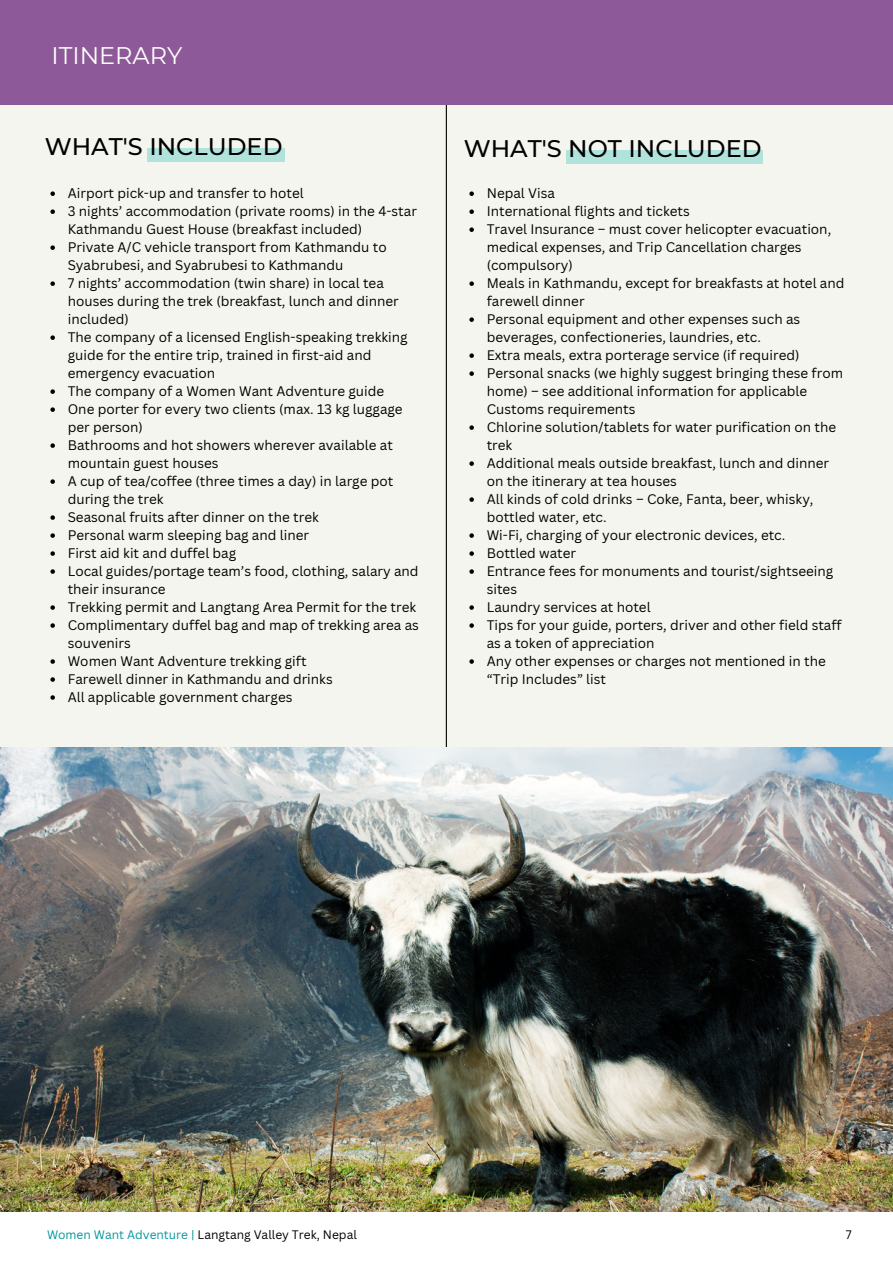
<style>
.page{position:relative;width:893px;height:1264px;background:#fff}
.page>*{position:absolute;margin:0;border:0;box-sizing:border-box;transform-origin:0 0}
.t1{font:500 24px "Montserrat";color:#000}
.t2{font:24px "Montserrat";color:#fff}
.t3{font:13.5px/18px "Canva Sans";color:#000}
.t4{font:12px "Canva Sans";color:#000}
.s1{color:#03989e}
</style>
<div class="page">
<div style="left:0;top:0;width:892px;height:1262px;background:#f5f5ef"></div>
<div style="left:148px;top:148px;width:137px;height:13px;background:#b1e3dd"></div>
<div style="left:0;top:1211px;width:892px;height:51px;background:#fff"></div>
<svg style="left:50px;top:191px;width:5px;height:5px"></svg>
<svg style="left:50px;top:209px;width:5px;height:5px"></svg>
<svg style="left:50px;top:245px;width:5px;height:5px"></svg>
<svg style="left:50px;top:281px;width:5px;height:5px"></svg>
<svg style="left:50px;top:335px;width:5px;height:5px"></svg>
<svg style="left:50px;top:389px;width:5px;height:5px"></svg>
<svg style="left:50px;top:407px;width:5px;height:5px"></svg>
<svg style="left:50px;top:443px;width:5px;height:5px"></svg>
<svg style="left:50px;top:479px;width:5px;height:5px"></svg>
<svg style="left:50px;top:515px;width:5px;height:5px"></svg>
<svg style="left:50px;top:533px;width:5px;height:5px"></svg>
<svg style="left:50px;top:551px;width:5px;height:5px"></svg>
<svg style="left:50px;top:569px;width:5px;height:5px"></svg>
<svg style="left:50px;top:605px;width:5px;height:5px"></svg>
<svg style="left:50px;top:623px;width:5px;height:4px"></svg>
<svg style="left:50px;top:659px;width:5px;height:4px"></svg>
<svg style="left:50px;top:677px;width:5px;height:4px"></svg>
<svg style="left:50px;top:695px;width:5px;height:4px"></svg>
<div style="left:566px;top:150px;width:197px;height:14px;background:#b1e3dd"></div>
<svg style="left:469px;top:191px;width:5px;height:5px"></svg>
<svg style="left:469px;top:209px;width:5px;height:5px"></svg>
<svg style="left:469px;top:227px;width:5px;height:5px"></svg>
<svg style="left:469px;top:281px;width:5px;height:5px"></svg>
<svg style="left:469px;top:317px;width:5px;height:5px"></svg>
<svg style="left:469px;top:353px;width:5px;height:5px"></svg>
<svg style="left:469px;top:371px;width:5px;height:5px"></svg>
<svg style="left:469px;top:425px;width:5px;height:5px"></svg>
<svg style="left:469px;top:461px;width:5px;height:5px"></svg>
<svg style="left:469px;top:497px;width:5px;height:5px"></svg>
<svg style="left:469px;top:533px;width:5px;height:5px"></svg>
<svg style="left:469px;top:551px;width:5px;height:5px"></svg>
<svg style="left:469px;top:569px;width:5px;height:5px"></svg>
<svg style="left:469px;top:605px;width:5px;height:5px"></svg>
<svg style="left:469px;top:623px;width:5px;height:4px"></svg>
<svg style="left:469px;top:659px;width:5px;height:4px"></svg>
<hr style="left:446px;top:105px;width:1px;height:1106px;background:#000">
<img style="left:0;top:748px;width:892px;height:463px">
<div style="left:0;top:0;width:892px;height:105px;background:#8e5998"></div>
<p class="t2" style="left:51px;top:41px;width:132px">ITINERARY</p>
<p class="t1" style="left:45px;top:132px;width:239px">WHAT'S INCLUDED</p>
<p class="t3" style="left:68px;top:184px;width:237px">Airport pick-up and transfer to hotel</p>
<p class="t3" style="left:68px;top:202px;width:351px">3 nights’ accommodation (private rooms) in the 4-star<br>Kathmandu Guest House (breakfast included)</p>
<p class="t3" style="left:68px;top:238px;width:320px">Private A/C vehicle transport from Kathmandu to<br>Syabrubesi, and Syabrubesi to Kathmandu</p>
<p class="t3" style="left:68px;top:274px;width:332px">7 nights’ accommodation (twin share) in local tea houses during the trek (breakfast, lunch and dinner included)</p>
<p class="t3" style="left:68px;top:328px;width:341px">The company of a licensed English-speaking trekking guide for the entire trip, trained in first-aid and emergency evacuation</p>
<p class="t3" style="left:68px;top:382px;width:318px">The company of a Women Want Adventure guide</p>
<p class="t3" style="left:68px;top:400px;width:336px">One porter for every two clients (max. 13 kg luggage per person)</p>
<p class="t3" style="left:68px;top:436px;width:326px">Bathrooms and hot showers wherever available at mountain guest houses</p>
<p class="t3" style="left:68px;top:472px;width:327px">A cup of tea/coffee (three times a day) in large pot during the trek</p>
<p class="t3" style="left:68px;top:508px;width:252px">Seasonal fruits after dinner on the trek</p>
<p class="t3" style="left:68px;top:526px;width:243px">Personal warm sleeping bag and liner</p>
<p class="t3" style="left:68px;top:544px;width:170px">First aid kit and duffel bag</p>
<p class="t3" style="left:68px;top:562px;width:352px">Local guides/portage team’s food, clothing, salary and their insurance</p>
<p class="t3" style="left:68px;top:598px;width:350px">Trekking permit and Langtang Area Permit for the trek</p>
<p class="t3" style="left:68px;top:616px;width:353px">Complimentary duffel bag and map of trekking area as souvenirs</p>
<p class="t3" style="left:68px;top:651px;width:240px">Women Want Adventure trekking gift</p>
<p class="t3" style="left:68px;top:669px;width:266px">Farewell dinner in Kathmandu and drinks</p>
<p class="t3" style="left:68px;top:687px;width:226px">All applicable government charges</p>
<p class="t1" style="left:464px;top:134px;width:299px">WHAT'S NOT INCLUDED</p>
<p class="t3" style="left:486px;top:184px;width:70px">Nepal Visa</p>
<p class="t3" style="left:486px;top:202px;width:205px">International flights and tickets</p>
<p class="t3" style="left:486px;top:220px;width:346px">Travel Insurance – must cover helicopter evacuation, medical expenses, and Trip Cancellation charges (compulsory)</p>
<p class="t3" style="left:486px;top:274px;width:359px">Meals in Kathmandu, except for breakfasts at hotel and farewell dinner</p>
<p class="t3" style="left:486px;top:310px;width:315px">Personal equipment and other expenses such as beverages, confectioneries, laundries, etc.</p>
<p class="t3" style="left:486px;top:346px;width:314px">Extra meals, extra porterage service (if required)</p>
<p class="t3" style="left:486px;top:364px;width:358px">Personal snacks (we highly suggest bringing these from home) – see additional information for applicable<br>Customs requirements</p>
<p class="t3" style="left:486px;top:418px;width:351px">Chlorine solution/tablets for water purification on the trek</p>
<p class="t3" style="left:486px;top:454px;width:344px">Additional meals outside breakfast, lunch and dinner on the itinerary at tea houses</p>
<p class="t3" style="left:486px;top:490px;width:328px">All kinds of cold drinks – Coke, Fanta, beer, whisky, bottled water, etc.</p>
<p class="t3" style="left:486px;top:526px;width:300px">Wi-Fi, charging of your electronic devices, etc.</p>
<p class="t3" style="left:486px;top:544px;width:91px">Bottled water</p>
<p class="t3" style="left:486px;top:562px;width:348px">Entrance fees for monuments and tourist/sightseeing sites</p>
<p class="t3" style="left:486px;top:598px;width:165px">Laundry services at hotel</p>
<p class="t3" style="left:486px;top:616px;width:356px">Tips for your guide, porters, driver and other field staff as a token of appreciation</p>
<p class="t3" style="left:486px;top:651px;width:340px">Any other expenses or charges not mentioned in the “Trip Includes” list</p>
<p class="t4" style="left:47px;top:1225px;width:311px"><span class="s1">Women Want Adventure |</span> Langtang Valley Trek, Nepal</p>
<p class="t4" style="left:845px;top:1225px;width:7px">7</p>
</div>
